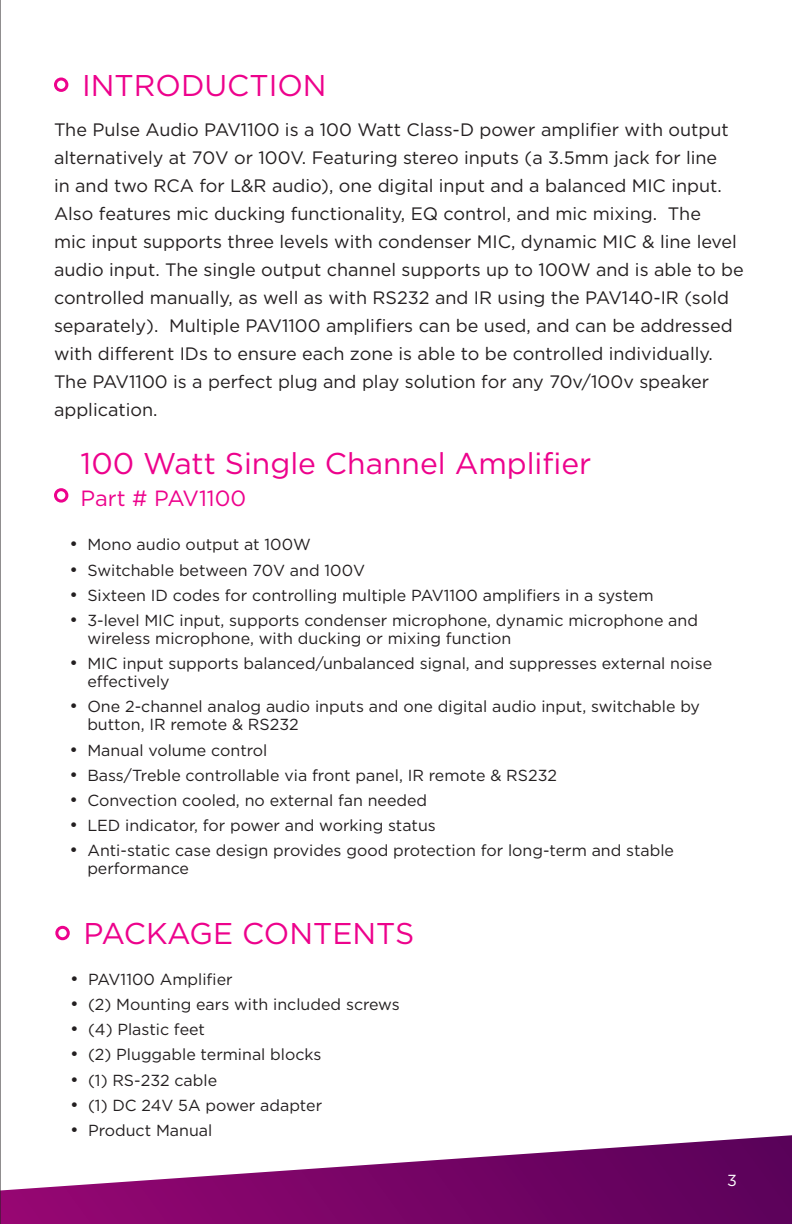
<style>
.page{position:relative;width:792px;height:1224px;background:#fff}
.page>*{position:absolute;margin:0;border:0;box-sizing:border-box;transform-origin:0 0}
.Pulse_FeaturesTab{font:30px "Gotham";color:#ed028c}
.Pulse_FeaturesTab-2{font:22px "Gotham";color:#ed028c}
.Pulse_ManualBasicPar{font:18px/28px "Gotham";color:#231f20}
.t1{font:16px/18px "Gotham";color:#231f20}
.t2{font:16px "Gotham";color:#fff}
.s1{font-size:18px}
</style>
<div class="page">
<svg style="left:1px;top:1135px;width:791px;height:89px"></svg>
<hr style="left:0;top:0;width:1px;height:1224px;background:#231f20">
<div style="left:54px;top:78px;width:14px;height:14px;border:3px solid #ed028c;border-radius:50%"></div>
<div style="left:55px;top:926px;width:15px;height:14px;border:3px solid #ed028c;border-radius:50%"></div>
<div style="left:54px;top:488px;width:14px;height:15px;border:3px solid #ed028c;border-radius:50%"></div>
<p class="Pulse_FeaturesTab" style="left:82px;top:66px;width:246px">INTRODUCTION</p>
<p class="Pulse_ManualBasicPar" style="left:54px;top:116px;width:691px">The Pulse Audio PAV1100 is a 100 Watt Class-D power amplifier with output alternatively at 70V or 100V. Featuring stereo inputs (a 3.5mm jack for line<br>in and two RCA for L&amp;R audio), one digital input and a balanced MIC input.<br>Also features mic ducking functionality, EQ control, and mic mixing. The<br>mic input supports three levels with condenser MIC, dynamic MIC &amp; line level audio input. The single output channel supports up to 100W and is able to be controlled manually, as well as with RS232 and IR using the PAV140-IR (sold separately). Multiple PAV1100 amplifiers can be used, and can be addressed with different IDs to ensure each zone is able to be controlled individually.<br>The PAV1100 is a perfect plug and play solution for any 70v/100v speaker application.</p>
<p class="Pulse_FeaturesTab" style="left:81px;top:444px;width:512px">100 Watt Single Channel Amplifier</p>
<p class="Pulse_FeaturesTab-2" style="left:81px;top:484px;width:167px">Part # PAV1100</p>
<p class="t1" style="left:69px;top:535px;width:243px"><span class="s1">•</span> Mono audio output at 100W</p>
<p class="t1" style="left:69px;top:561px;width:297px"><span class="s1">•</span> Switchable between 70V and 100V</p>
<p class="t1" style="left:69px;top:586px;width:586px"><span class="s1">•</span> Sixteen ID codes for controlling multiple PAV1100 amplifiers in a system</p>
<p class="t1" style="left:87px;top:611px;width:612px;text-indent:-18px"><span class="s1">•</span> 3-level MIC input, supports condenser microphone, dynamic microphone and wireless microphone, with ducking or mixing function</p>
<p class="t1" style="left:87px;top:654px;width:626px;text-indent:-18px"><span class="s1">•</span> MIC input supports balanced/unbalanced signal, and suppresses external noise effectively</p>
<p class="t1" style="left:87px;top:697px;width:614px;text-indent:-18px"><span class="s1">•</span> One 2-channel analog audio inputs and one digital audio input, switchable by button, IR remote &amp; RS232</p>
<p class="t1" style="left:69px;top:741px;width:200px"><span class="s1">•</span> Manual volume control</p>
<p class="t1" style="left:69px;top:766px;width:489px"><span class="s1">•</span> Bass/Treble controllable via front panel, IR remote &amp; RS232</p>
<p class="t1" style="left:69px;top:791px;width:359px"><span class="s1">•</span> Convection cooled, no external fan needed</p>
<p class="t1" style="left:69px;top:816px;width:368px"><span class="s1">•</span> LED indicator, for power and working status</p>
<p class="t1" style="left:87px;top:841px;width:588px;text-indent:-18px"><span class="s1">•</span> Anti-static case design provides good protection for long-term and stable performance</p>
<p class="Pulse_FeaturesTab" style="left:84px;top:914px;width:332px">PACKAGE CONTENTS</p>
<p class="t1" style="left:70px;top:970px;width:164px"><span class="s1">•</span> PAV1100 Amplifier</p>
<p class="t1" style="left:70px;top:995px;width:331px"><span class="s1">•</span> (2) Mounting ears with included screws</p>
<p class="t1" style="left:70px;top:1020px;width:137px"><span class="s1">•</span> (4) Plastic feet</p>
<p class="t1" style="left:70px;top:1045px;width:253px"><span class="s1">•</span> (2) Pluggable terminal blocks</p>
<p class="t1" style="left:70px;top:1071px;width:149px"><span class="s1">•</span> (1) RS-232 cable</p>
<p class="t1" style="left:70px;top:1096px;width:254px"><span class="s1">•</span> (1) DC 24V 5A power adapter</p>
<p class="t1" style="left:70px;top:1121px;width:144px"><span class="s1">•</span> Product Manual</p>
<p class="t2" style="left:727px;top:1170px;width:11px">3</p>
</div>
